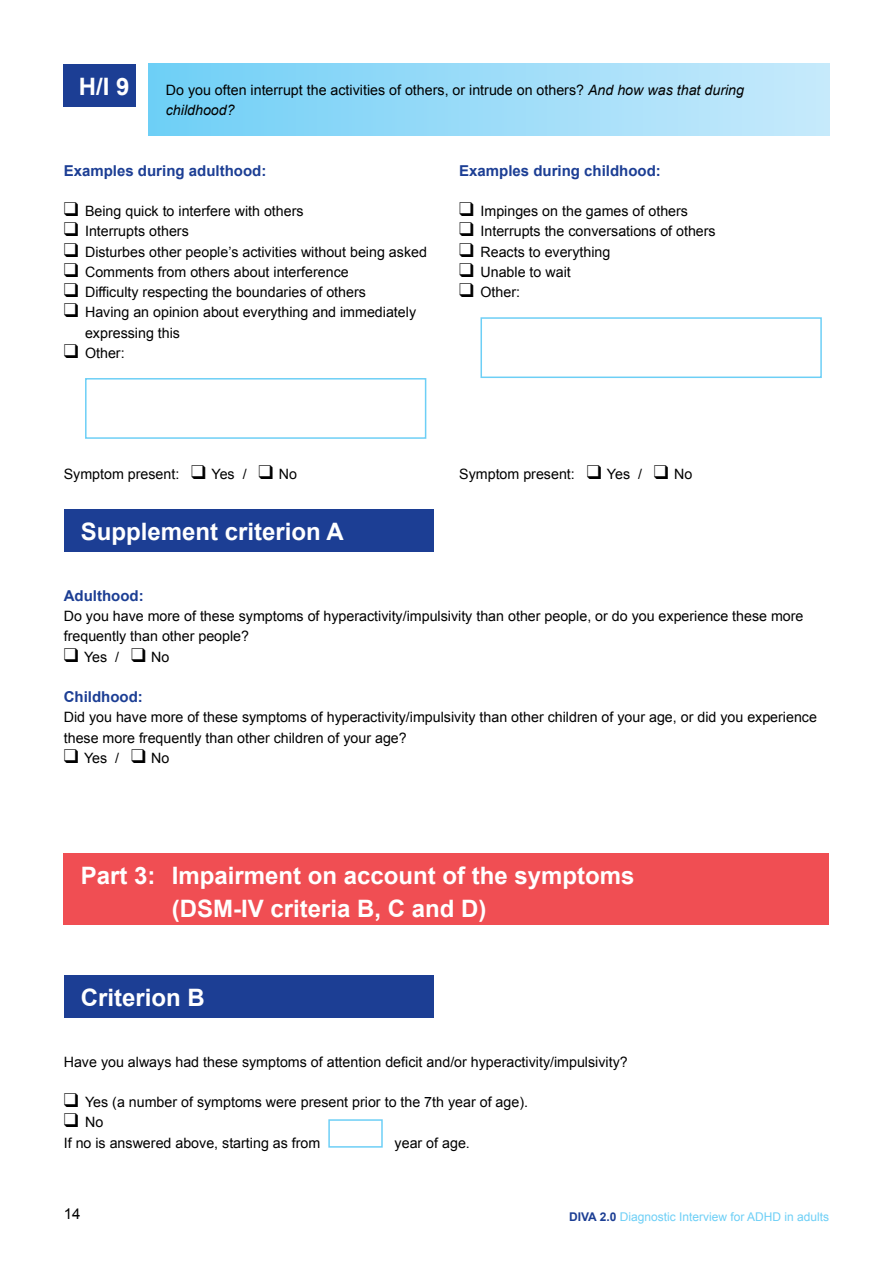
<style>
.page{position:relative;width:893px;height:1263px;background:#fff}
.page>*{position:absolute;margin:0;border:0;box-sizing:border-box;transform-origin:0 0}
.t1{font:700 24px/32.2px "Arial";color:#fff}
.t2{font:700 15px "Arial";color:#1c3e94}
.t3{font:15px "Arial";color:#000}
.t4{font:14.25px/20.2px "Arial";color:#000}
.t5{font:12px "Arial";color:#6dcff6}
.s1{font-style:italic}
.s2{font-weight:700;color:#1c3e94}
</style>
<div class="page">
<div style="left:64px;top:64px;width:72px;height:42px;background:#1c3e94"></div>
<div style="left:149px;top:64px;width:680px;height:71px;background:linear-gradient(to right,#6fcff6,#c7eafb)"></div>
<div style="left:85px;top:378px;width:341px;height:61px;background:#fff;border:2px solid #6dcff6"></div>
<div style="left:480px;top:317px;width:342px;height:61px;background:#fff;border:2px solid #6dcff6"></div>
<div style="left:64px;top:509px;width:370px;height:43px;background:#1c3e94"></div>
<div style="left:64px;top:854px;width:765px;height:71px;background:#f04e53"></div>
<div style="left:64px;top:975px;width:370px;height:42px;background:#1c3e94"></div>
<div style="left:328px;top:1119px;width:55px;height:29px;background:#fff;border:2px solid #6dcff6"></div>
<h1 class="t1" style="left:79px;top:70px;width:52px">H/I 9</h1>
<p class="t4" style="left:166px;top:79px;width:580px">Do you often interrupt the activities of others, or intrude on others? <span class="s1">And how was that during childhood?</span></p>
<p class="t2" style="left:64px;top:162px;width:204px">Examples during adulthood:</p>
<p class="t4" style="left:64px;top:201px;width:241px">❑ Being quick to interfere with others</p>
<p class="t4" style="left:64px;top:221px;width:127px">❑ Interrupts others</p>
<p class="t4" style="left:64px;top:241px;width:365px">❑ Disturbes other people’s activities without being asked</p>
<p class="t4" style="left:64px;top:262px;width:286px">❑ Comments from others about interference</p>
<p class="t4" style="left:64px;top:282px;width:304px">❑ Difficulty respecting the boundaries of others</p>
<p class="t4" style="left:85px;top:302px;width:333px;text-indent:-21px">❑ Having an opinion about everything and immediately expressing this</p>
<p class="t4" style="left:64px;top:343px;width:62px">❑ Other:</p>
<p class="t2" style="left:459px;top:162px;width:203px">Examples during childhood:</p>
<p class="t4" style="left:459px;top:201px;width:230px">❑ Impinges on the games of others</p>
<p class="t4" style="left:459px;top:221px;width:258px">❑ Interrupts the conversations of others</p>
<p class="t4" style="left:459px;top:241px;width:153px">❑ Reacts to everything</p>
<p class="t4" style="left:459px;top:262px;width:113px">❑ Unable to wait</p>
<p class="t4" style="left:459px;top:282px;width:62px">❑ Other:</p>
<p class="t4" style="left:64px;top:464px;width:235px">Symptom present: ❑ Yes / ❑ No</p>
<h1 class="t1" style="left:81px;top:515px;width:265px">Supplement criterion A</h1>
<p class="t4" style="left:459px;top:464px;width:235px">Symptom present: ❑ Yes / ❑ No</p>
<p class="t2" style="left:64px;top:587px;width:81px">Adulthood:</p>
<p class="t4" style="left:64px;top:606px;width:741px">Do you have more of these symptoms of hyperactivity/impulsivity than other people, or do you experience these more frequently than other people?</p>
<p class="t4" style="left:64px;top:646px;width:107px">❑ Yes / ❑ No</p>
<p class="t2" style="left:64px;top:688px;width:81px">Childhood:</p>
<p class="t4" style="left:64px;top:707px;width:755px">Did you have more of these symptoms of hyperactivity/impulsivity than other children of your age, or did you experience these more frequently than other children of your age?</p>
<p class="t4" style="left:64px;top:748px;width:107px">❑ Yes / ❑ No</p>
<h1 class="t1" style="left:172px;top:860px;width:464px;text-indent:-91px">Part 3: Impairment on account of the symptoms (DSM-IV criteria B, C and D)</h1>
<h1 class="t1" style="left:81px;top:981px;width:126px">Criterion B</h1>
<p class="t4" style="left:64px;top:1051px;width:565px">Have you always had these symptoms of attention deficit and/or hyperactivity/impulsivity?</p>
<p class="t4" style="left:64px;top:1092px;width:466px">❑ Yes (a number of symptoms were present prior to the 7th year of age).</p>
<p class="t4" style="left:64px;top:1112px;width:258px">❑ No<br>If no is answered above, starting as from</p>
<p class="t4" style="left:395px;top:1132px;width:77px">year of age.</p>
<p class="t3" style="left:64px;top:1205px;width:18px">14</p>
<p class="t5" style="left:569px;top:1210px;width:262px"><span class="s2">DIVA 2.0</span> Diagnostic Interview for ADHD in adults</p>
</div>
